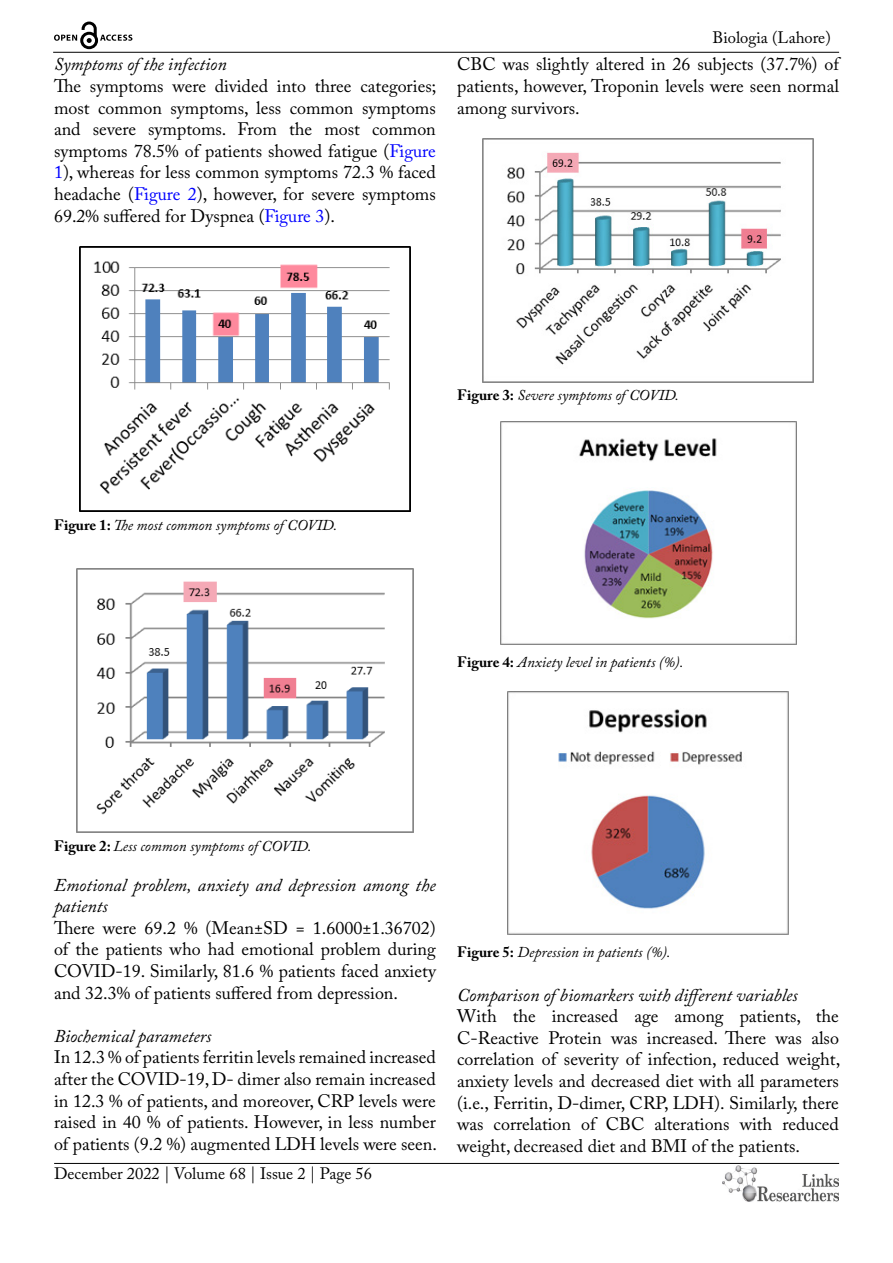
<style>
.page{position:relative;width:893px;height:1263px;background:#fff}
.page>*{position:absolute;margin:0;border:0;box-sizing:border-box;transform-origin:0 0}
.t1{font:18px/21.6px "Adobe Caslon Pro";color:#000;text-align:justify}
.t2{font:italic 18px/21.6px "Adobe Caslon Pro";color:#000}
.t3{font:16.5px "Adobe Caslon Pro";color:#000}
.t4{font:italic 15px "Adobe Caslon Pro";color:#000}
.s1{color:#00f}
.s2{font-weight:700;font-style:normal}
</style>
<div class="page">
<hr style="left:53px;top:52px;width:786px;height:1px;background:#000">
<hr style="left:54px;top:1163px;width:785px;height:1px;background:#000">
<img style="left:722px;top:1166px;width:117px;height:36px">
<svg style="left:54px;top:22px;width:78px;height:27px"></svg>
<img style="left:80px;top:247px;width:330px;height:265px">
<img style="left:77px;top:569px;width:336px;height:264px">
<img style="left:483px;top:138px;width:330px;height:244px">
<img style="left:500px;top:421px;width:296px;height:224px">
<img style="left:507px;top:692px;width:282px;height:243px">
<p class="t2" style="left:54px;top:53px;width:174px">Symptoms of the infection</p>
<p class="t1" style="left:54px;top:75px;width:384px">The symptoms were divided into three categories; most common symptoms, less common symptoms and severe symptoms. From the most common symptoms 78.5% of patients showed fatigue (<span class="s1">Figure 1</span>), whereas for less common symptoms 72.3 % faced headache (<span class="s1">Figure 2</span>), however, for severe symptoms 69.2% suffered for Dyspnea (<span class="s1">Figure 3</span>).</p>
<p class="t3" style="left:712px;top:28px;width:120px">Biologia (Lahore)</p>
<p class="t1" style="left:457px;top:53px;width:383px">CBC was slightly altered in 26 subjects (37.7%) of patients, however, Troponin levels were seen normal among survivors.</p>
<p class="t4" style="left:54px;top:516px;width:285px"><span class="s2">Figure 1:</span> The most common symptoms of COVID.</p>
<p class="t4" style="left:457px;top:386px;width:223px"><span class="s2">Figure 3:</span> Severe symptoms of COVID.</p>
<p class="t4" style="left:457px;top:653px;width:228px"><span class="s2">Figure 4:</span> Anxiety level in patients (%).</p>
<p class="t4" style="left:54px;top:837px;width:259px"><span class="s2">Figure 2:</span> Less common symptoms of COVID.</p>
<p class="t2" style="left:54px;top:873px;width:383px">Emotional problem, anxiety and depression among the patients</p>
<p class="t1" style="left:54px;top:917px;width:383px">There were 69.2 % (Mean±SD = 1.6000±1.36702) of the patients who had emotional problem during COVID-19. Similarly, 81.6 % patients faced anxiety and 32.3% of patients suffered from depression.</p>
<p class="t2" style="left:54px;top:1025px;width:159px">Biochemical parameters</p>
<p class="t1" style="left:54px;top:1046px;width:385px">In 12.3 % of patients ferritin levels remained increased after the COVID-19, D- dimer also remain increased in 12.3 % of patients, and moreover, CRP levels were raised in 40 % of patients. However, in less number of patients (9.2 %) augmented LDH levels were seen.</p>
<p class="t3" style="left:54px;top:1164px;width:319px">December 2022 | Volume 68 | Issue 2 | Page 56</p>
<p class="t4" style="left:457px;top:943px;width:215px"><span class="s2">Figure 5:</span> Depression in patients (%).</p>
<p class="t2" style="left:457px;top:983px;width:342px">Comparison of biomarkers with different variables</p>
<p class="t1" style="left:457px;top:1005px;width:385px">With the increased age among patients, the C-Reactive Protein was increased. There was also correlation of severity of infection, reduced weight, anxiety levels and decreased diet with all parameters (i.e., Ferritin, D-dimer, CRP, LDH). Similarly, there was correlation of CBC alterations with reduced weight, decreased diet and BMI of the patients.</p>
</div>
